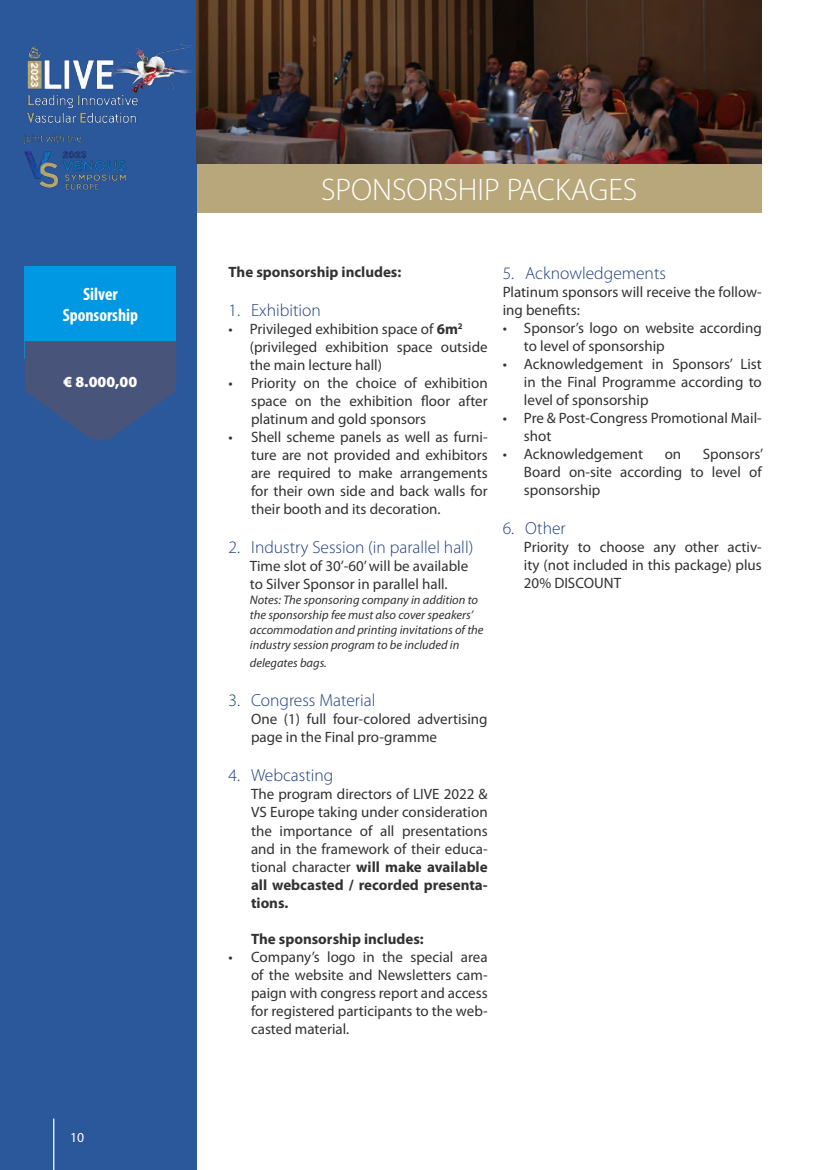
<style>
.page{position:relative;width:815px;height:1170px;background:#fff}
.page>*{position:absolute;margin:0;border:0;box-sizing:border-box;transform-origin:0 0}
.t1{font:300 31.25px "Myriad Pro";color:#fff}
.t2{font:700 condensed 17.75px/21.4px "Myriad Pro";color:#fff;text-align:center}
.t3{font:300 17.5px "Myriad Pro";color:#1d3e81}
.t4{font:900 15.5px "Myriad Pro";color:#fff}
.t5{font:15px/18px "Myriad Pro";color:#323232;text-align:justify}
.t6{font:700 15px "Myriad Pro";color:#323232}
.t7{font:13.75px "Myriad Pro";color:#fff}
.t8{font:italic 12.5px/15px "Myriad Pro";color:#323232}
.s1{font-weight:700}
</style>
<div class="page">
<div style="left:197px;top:163px;width:565px;height:50px;background:#b8a77b"></div>
<div style="left:0;top:0;width:197px;height:1169px;background:#2b589b"></div>
<hr style="left:53px;top:1118px;width:1px;height:51px;background:#fff">
<img style="left:23px;top:39px;width:174px;height:152px">
<img style="left:197px;top:0;width:564px;height:163px">
<div style="left:25px;top:266px;width:151px;height:92px;background:#0098e3"></div>
<svg style="left:25px;top:341px;width:151px;height:99px"></svg>
<p class="t2" style="left:63px;top:282px;width:77px">Silver<br>Sponsorship</p>
<p class="t4" style="left:64px;top:371px;width:75px">€ 8.000,00</p>
<p class="t7" style="left:70px;top:1128px;width:16px">10</p>
<h1 class="t1" style="left:321px;top:170px;width:318px">SPONSORSHIP PACKAGES</h1>
<p class="t6" style="left:229px;top:262px;width:174px">The sponsorship includes:</p>
<p class="t3" style="left:229px;top:300px;width:94px">1. Exhibition</p>
<p class="t5" style="left:250px;top:320px;width:239px;text-align:left;text-indent:-21px">• Privileged exhibition space of <span class="s1">6m</span><sup>2 </sup>(privileged exhibition space outside the main lecture hall)</p>
<p class="t5" style="left:251px;top:374px;width:238px;text-indent:-22px">• Priority on the choice of exhibition space on the exhibition floor after platinum and gold sponsors</p>
<p class="t5" style="left:251px;top:428px;width:238px;text-indent:-22px">• Shell scheme panels as well as furni&shy;ture are not provided and exhibitors are required to make arrangements for their own side and back walls for their booth and its decoration.</p>
<p class="t3" style="left:229px;top:537px;width:246px">2. Industry Session (in parallel hall)</p>
<p class="t5" style="left:250px;top:557px;width:220px">Time slot of 30’-60’ will be available to Silver Sponsor in parallel hall.</p>
<p class="t8" style="left:250px;top:592px;width:235px">Notes: The sponsoring company in addition to the sponsorship fee must also cover speakers’ accommodation and printing invitations of the industry session program to be included in</p>
<p class="t8" style="left:250px;top:655px;width:79px">delegates bags.</p>
<p class="t3" style="left:229px;top:690px;width:148px">3. Congress Material</p>
<p class="t5" style="left:251px;top:710px;width:238px">One (1) full four-colored advertising page in the Final pro-gramme</p>
<p class="t3" style="left:229px;top:765px;width:106px">4. Webcasting</p>
<p class="t5" style="left:251px;top:785px;width:238px">The program directors of LIVE 2022 &amp; VS Europe taking under consideration the importance of all presentations and in the framework of their educa&shy;tional character <span class="s1">will make available all webcasted / recorded presenta&shy;tions.</span></p>
<p class="t6" style="left:251px;top:928px;width:174px">The sponsorship includes:</p>
<p class="t5" style="left:251px;top:947px;width:238px;text-indent:-22px">• Company’s logo in the special area of the website and Newsletters cam&shy;paign with congress report and access for registered participants to the web&shy;casted material.</p>
<p class="t3" style="left:503px;top:263px;width:165px">5. Acknowledgements</p>
<p class="t5" style="left:503px;top:283px;width:261px">Platinum sponsors will receive the follow&shy;ing benefits:</p>
<p class="t5" style="left:524px;top:319px;width:239px;text-indent:-21px">• Sponsor’s logo on website according to level of sponsorship</p>
<p class="t5" style="left:524px;top:355px;width:239px;text-indent:-21px">• Acknowledgement in Sponsors’ List in the Final Programme according to level of sponsorship</p>
<p class="t5" style="left:524px;top:409px;width:239px;text-indent:-21px">• Pre &amp; Post-Congress Promotional Mail&shy;shot</p>
<p class="t5" style="left:503px;top:445px;width:142px">• Acknowledgement</p>
<p class="t5" style="left:665px;top:445px;width:18px">on</p>
<p class="t5" style="left:524px;top:445px;width:241px;text-indent:179px">Sponsors’ Board on-site according to level of sponsorship</p>
<p class="t3" style="left:503px;top:518px;width:65px">6. Other</p>
<p class="t5" style="left:524px;top:538px;width:239px">Priority to choose any other activ&shy;ity (not included in this package) plus 20% DISCOUNT</p>
</div>
